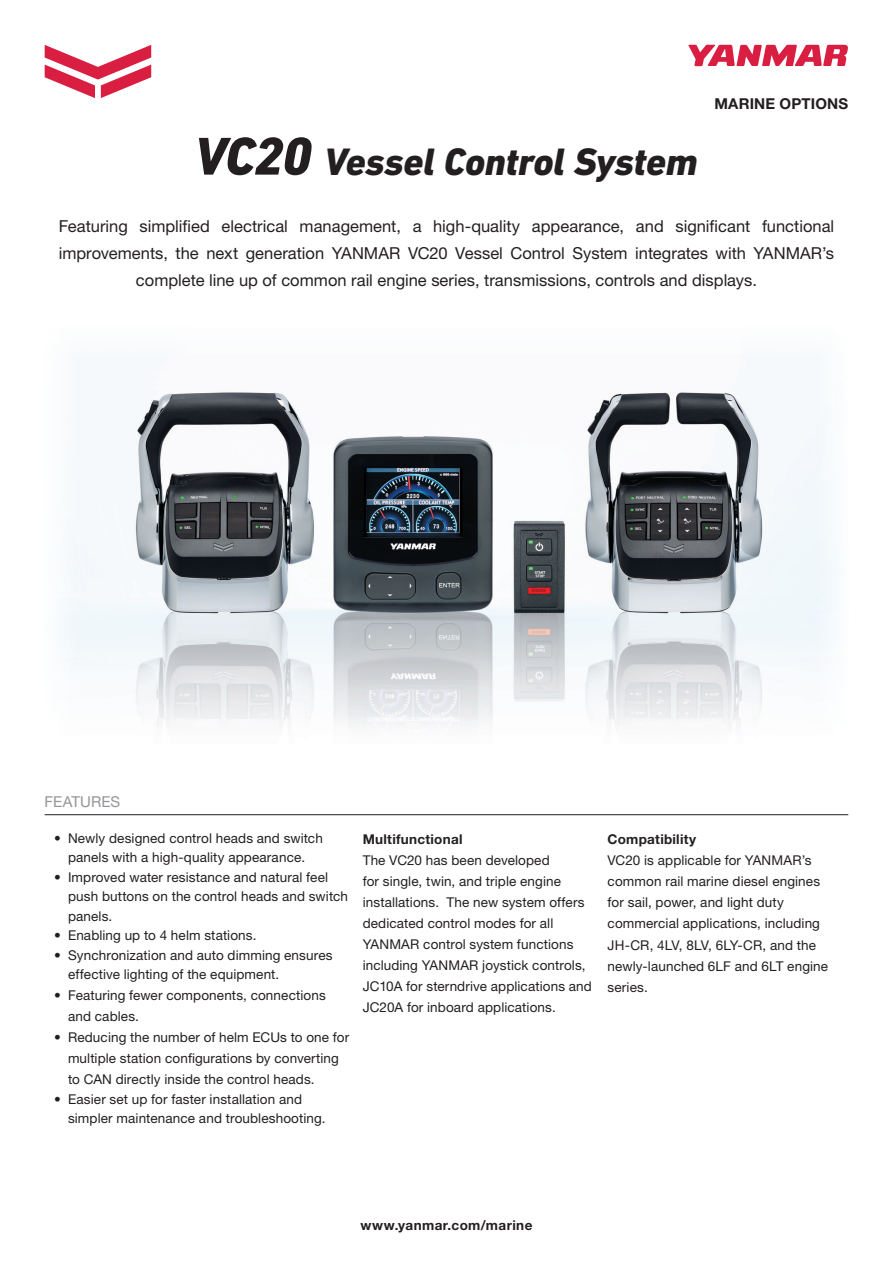
<style>
.page{position:relative;width:893px;height:1263px;background:#fff}
.page>*{position:absolute;margin:0;border:0;box-sizing:border-box;transform-origin:0 0}
.t1{font:italic 800 38.85px "DIN Next LT Pro";letter-spacing:-.01em;color:#231f20}
.t2{font:16.5px/27px "Helvetica Neue LT Std";color:#231f20;text-align:center}
.t3{font:700 15px "Helvetica Neue LT Std";letter-spacing:.01em;color:#231f20}
.t4{font:15px "Helvetica Neue LT Std";letter-spacing:.005em;color:#939598}
.t5{font:13.5px/21px "Helvetica Neue LT Std";letter-spacing:.01em;color:#231f20}
.t6{font:700 13.5px "Helvetica Neue LT Std";letter-spacing:.02em;color:#231f20}
.s1{font-size:54px}
</style>
<div class="page">
<svg style="left:45px;top:45px;width:106px;height:53px"></svg>
<svg style="left:688px;top:45px;width:160px;height:21px"></svg>
<hr style="left:45px;top:814px;width:803px;height:1px;background:#231f20">
<svg style="left:62px;top:387px;width:773px;height:330px"></svg>
<p class="t3" style="left:714px;top:95px;width:135px">MARINE OPTIONS</p>
<h1 class="t1" style="left:194px;top:138px;width:505px"><span class="s1">VC20</span> Vessel Control System</h1>
<p class="t2" style="left:59px;top:213px;width:777px">Featuring simplified electrical management, a high-quality appearance, and significant functional improvements, the next generation YANMAR VC20 Vessel Control System integrates with YANMAR’s complete line up of common rail engine series, transmissions, controls and displays.</p>
<p class="t4" style="left:45px;top:793px;width:77px">FEATURES</p>
<p class="t5" style="left:54px;top:828px;width:270px;line-height:19.5px;text-align:center">• Newly designed control heads and switch panels with a high-quality appearance.</p>
<p class="t5" style="left:68px;top:867px;width:282px;line-height:19.5px;text-indent:-14px">• Improved water resistance and natural feel push buttons on the control heads and switch panels.</p>
<p class="t5" style="left:54px;top:924px;width:204px">• Enabling up to 4 helm stations.</p>
<p class="t5" style="left:68px;top:945px;width:266px;line-height:19.5px;text-indent:-14px">• Synchronization and auto dimming ensures effective lighting of the equipment.</p>
<p class="t5" style="left:68px;top:984px;width:259px;text-indent:-14px">• Featuring fewer components, connections and cables.</p>
<p class="t5" style="left:68px;top:1026px;width:283px;text-indent:-14px">• Reducing the number of helm ECUs to one for multiple station configurations by converting to CAN directly inside the control heads.</p>
<p class="t5" style="left:68px;top:1089px;width:259px;line-height:19.5px;text-indent:-14px">• Easier set up for faster installation and simpler maintenance and troubleshooting.</p>
<p class="t6" style="left:363px;top:831px;width:101px">Multifunctional</p>
<p class="t5" style="left:363px;top:850px;width:231px">The VC20 has been developed<br>for single, twin, and triple engine installations. The new system offers dedicated control modes for all YANMAR control system functions including YANMAR joystick controls, JC10A for sterndrive applications and JC20A for inboard applications.</p>
<p class="t6" style="left:608px;top:831px;width:90px">Compatibility</p>
<p class="t5" style="left:608px;top:850px;width:222px">VC20 is applicable for YANMAR’s common rail marine diesel engines for sail, power, and light duty commercial applications, including<br>JH-CR, 4LV, 8LV, 6LY-CR, and the newly-launched 6LF and 6LT engine series.</p>
<p class="t6" style="left:360px;top:1217px;width:173px">www.yanmar.com/marine</p>
</div>
